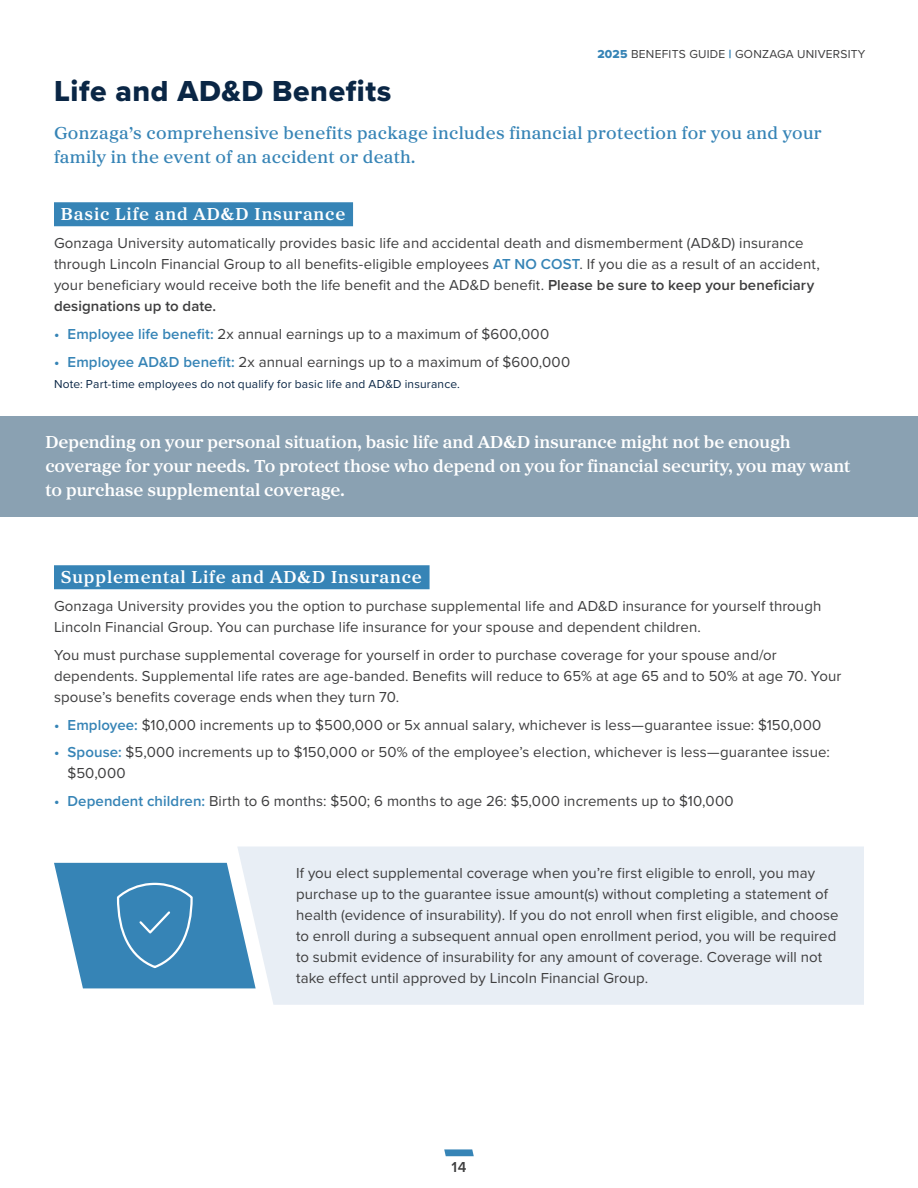
<style>
.page{position:relative;width:918px;height:1188px;background:#fff}
.page>*{position:absolute;margin:0;border:0;box-sizing:border-box;transform-origin:0 0}
.t1{font:30px "Proxima Nova Extrabld";letter-spacing:.02em;color:#0a2645}
.Callout_-_Subhead_on_Color{font:600 18px/24px "Proxima Sera";color:#fff}
.Intro_Sentence{font:500 18px/24px "Proxima Sera";letter-spacing:.02em;color:#3684b6}
.Subhead{font:600 18px "Proxima Sera";letter-spacing:.05em;color:#fff}
.Body{font:15px/21px "Proxima Nova";letter-spacing:.005em;color:#3e3e3f}
.Body_Copy{font:15px/21px "Proxima Nova";letter-spacing:.005em;color:#3e3e3f}
.t2{font:600 15px "Proxima Nova";color:#3e3e3f}
.Bullets{font:12px "Proxima Nova";letter-spacing:.015em;color:#0a2645}
.t3{font:12px "Proxima Nova";letter-spacing:.02em;color:#3e3e3f}
.s1{font-family:"Proxima Nova Extrabld";color:#3684b6}
.s2{font-weight:600;color:#3684b6}
.s3{font-weight:600}
</style>
<div class="page">
<svg style="left:444px;top:1149px;width:30px;height:7px"></svg>
<div style="left:54px;top:202px;width:299px;height:24px;background:#3684b6"></div>
<div style="left:54px;top:565px;width:376px;height:24px;background:#3684b6"></div>
<div style="left:0;top:416px;width:918px;height:101px;background:#8aa1b2"></div>
<div style="left:237px;top:847px;width:627px;height:158px;background:#e8eef5"></div>
<svg style="left:54px;top:863px;width:202px;height:125px;background:#5798c2"></svg>
<p class="t3" style="left:597px;top:45px;width:270px"><span class="s1">2025</span> BENEFITS GUIDE <span class="s1">|</span> GONZAGA UNIVERSITY</p>
<p class="t1" style="left:54px;top:69px;width:339px">Life and AD&amp;D Benefits</p>
<p class="Intro_Sentence" style="left:54px;top:120px;width:769px">Gonzaga’s comprehensive benefits package includes financial protection for you and your family in the event of an accident or death.</p>
<p class="Subhead" style="left:61px;top:200px;width:286px">Basic Life and AD&amp;D Insurance</p>
<p class="Body_Copy" style="left:54px;top:232px;width:767px">Gonzaga University automatically provides basic life and accidental death and dismemberment (AD&amp;D) insurance through Lincoln Financial Group to all benefits-eligible employees <span class="s2">AT NO COST</span>. If you die as a result of an accident, your beneficiary would receive both the life benefit and the AD&amp;D benefit. <span class="s3">Please be sure to keep your beneficiary designations up to date.</span></p>
<p class="Body" style="left:54px;top:323px;width:497px"><span class="s2">• Employee life benefit:</span> 2x annual earnings up to a maximum of $600,000</p>
<p class="Body" style="left:54px;top:350px;width:518px"><span class="s2">• Employee AD&amp;D benefit:</span> 2x annual earnings up to a maximum of $600,000</p>
<p class="Bullets" style="left:54px;top:375px;width:408px">Note: Part-time employees do not qualify for basic life and AD&amp;D insurance.</p>
<p class="Callout_-_Subhead_on_Color" style="left:45px;top:430px;width:806px">Depending on your personal situation, basic life and AD&amp;D insurance might not be enough coverage for your needs. To protect those who depend on you for financial security, you may want to purchase supplemental coverage.</p>
<p class="Subhead" style="left:61px;top:563px;width:362px">Supplemental Life and AD&amp;D Insurance</p>
<p class="Body_Copy" style="left:54px;top:595px;width:769px">Gonzaga University provides you the option to purchase supplemental life and AD&amp;D insurance for yourself through<br>Lincoln Financial Group. You can purchase life insurance for your spouse and dependent children.</p>
<p class="Body_Copy" style="left:54px;top:644px;width:789px">You must purchase supplemental coverage for yourself in order to purchase coverage for your spouse and/or dependents. Supplemental life rates are age-banded. Benefits will reduce to 65% at age 65 and to 50% at age 70. Your spouse’s benefits coverage ends when they turn 70.</p>
<p class="Body" style="left:54px;top:713px;width:769px"><span class="s2">• Employee:</span> $10,000 increments up to $500,000 or 5x annual salary, whichever is less—guarantee issue: $150,000</p>
<p class="Body" style="left:68px;top:741px;width:764px;text-indent:-14px"><span class="s2">• Spouse:</span> $5,000 increments up to $150,000 or 50% of the employee’s election, whichever is less—guarantee issue: $50,000</p>
<p class="Body" style="left:54px;top:790px;width:681px"><span class="s2">• Dependent children:</span> Birth to 6 months: $500; 6 months to age 26: $5,000 increments up to $10,000</p>
<p class="Body" style="left:296px;top:862px;width:544px">If you elect supplemental coverage when you’re first eligible to enroll, you may purchase up to the guarantee issue amount(s) without completing a statement of health (evidence of insurability). If you do not enroll when first eligible, and choose to enroll during a subsequent annual open enrollment period, you will be required to submit evidence of insurability for any amount of coverage. Coverage will not take effect until approved by Lincoln Financial Group.</p>
<p class="t2" style="left:451px;top:1156px;width:17px">14</p>
</div>
